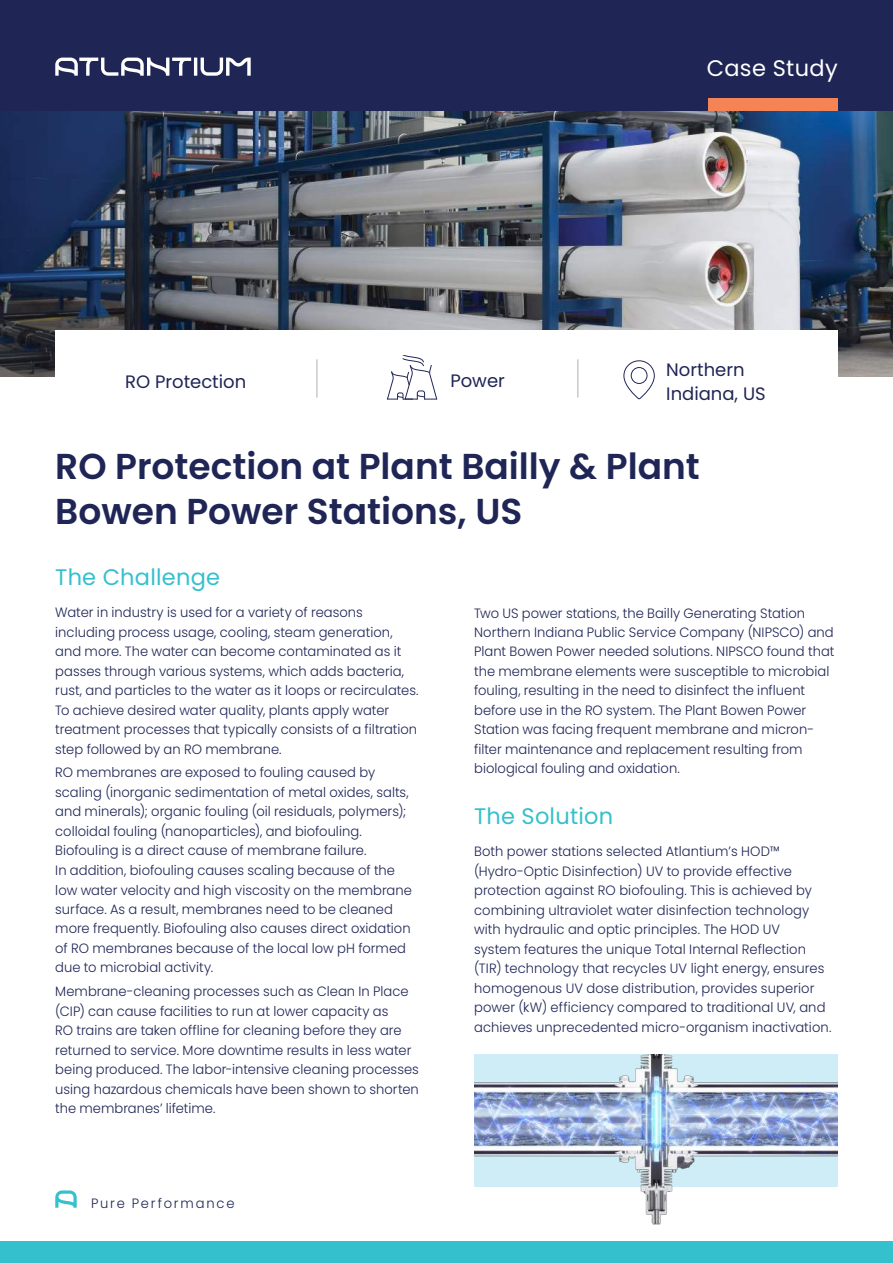
<style>
.page{position:relative;width:893px;height:1263px;background:#fff}
.page>*{position:absolute;margin:0;border:0;box-sizing:border-box;transform-origin:0 0}
.t1{font:600 36px/45px "Poppins";color:#1f2656}
.t2{font:22.5px "Poppins";letter-spacing:.01em;color:#34c0cc}
.t3{font:22.5px "Poppins";letter-spacing:.015em;color:#fff}
.t4{font:18px/24px "Poppins";color:#1f2656}
.t5{font:300 13.5px/19.5px "Poppins";letter-spacing:.005em;color:#1f2656}
.t6{font:300 13.5px "Poppins";letter-spacing:.14em;color:#1f2656}
</style>
<div class="page">
<div style="left:0;top:1242px;width:893px;height:21px;background:#34c0cc"></div>
<svg style="left:55px;top:1190px;width:22px;height:18px"></svg>
<img style="left:0;top:111px;width:893px;height:265px">
<div style="left:0;top:0;width:893px;height:111px;background:#1f2656"></div>
<div style="left:708px;top:98px;width:130px;height:13px;background:#f48356"></div>
<hr style="left:194px;top:58px;width:3px;height:18px;background:#fff">
<svg style="left:201px;top:58px;width:50px;height:18px"></svg>
<svg style="left:55px;top:58px;width:136px;height:18px"></svg>
<div style="left:55px;top:330px;width:783px;height:95px;background:#fff"></div>
<hr style="left:577px;top:359px;width:2px;height:39px;background:#c9cacc">
<hr style="left:316px;top:359px;width:2px;height:39px;background:#c9cacc">
<svg style="left:623px;top:360px;width:32px;height:39px"></svg>
<svg style="left:387px;top:355px;width:50px;height:45px"></svg>
<img style="left:474px;top:1054px;width:364px;height:171px">
<h2 class="t3" style="left:707px;top:58px;width:132px">Case Study</h2>
<h3 class="t4" style="left:125px;top:371px;width:123px">RO Protection</h3>
<h3 class="t4" style="left:666px;top:359px;width:101px">Northern<br>Indiana, US</h3>
<h3 class="t4" style="left:450px;top:370px;width:56px">Power</h3>
<h1 class="t1" style="left:55px;top:447px;width:646px">RO Protection at Plant Bailly &amp; Plant<br>Bowen Power Stations, US</h1>
<h2 class="t2" style="left:55px;top:567px;width:166px">The Challenge</h2>
<p class="t5" style="left:55px;top:603px;width:365px">Water in industry is used for a variety of reasons including process usage, cooling, steam generation, and more. The water can become contaminated as it passes through various systems, which adds bacteria, rust, and particles to the water as it loops or recirculates.<br>To achieve desired water quality, plants apply water treatment processes that typically consists of a filtration step followed by an RO membrane.</p>
<p class="t5" style="left:55px;top:763px;width:358px">RO membranes are exposed to fouling caused by scaling (inorganic sedimentation of metal oxides, salts, and minerals); organic fouling (oil residuals, polymers); colloidal fouling (nanoparticles), and biofouling.<br>Biofouling is a direct cause of membrane failure.<br>In addition, biofouling causes scaling because of the low water velocity and high viscosity on the membrane surface. As a result, membranes need to be cleaned more frequently. Biofouling also causes direct oxidation of RO membranes because of the local low pH formed due to microbial activity.</p>
<p class="t5" style="left:55px;top:982px;width:365px">Membrane-cleaning processes such as Clean In Place (CIP) can cause facilities to run at lower capacity as<br>RO trains are taken offline for cleaning before they are returned to service. More downtime results in less water being produced. The labor-intensive cleaning processes using hazardous chemicals have been shown to shorten the membranes’ lifetime.</p>
<p class="t6" style="left:91px;top:1195px;width:145px">Pure Performance</p>
<p class="t5" style="left:474px;top:603px;width:362px">Two US power stations, the Bailly Generating Station Northern Indiana Public Service Company (NIPSCO) and Plant Bowen Power needed solutions. NIPSCO found that the membrane elements were susceptible to microbial fouling, resulting in the need to disinfect the influent before use in the RO system. The Plant Bowen Power Station was facing frequent membrane and micron&shy;filter maintenance and replacement resulting from biological fouling and oxidation.</p>
<h2 class="t2" style="left:474px;top:806px;width:141px">The Solution</h2>
<p class="t5" style="left:474px;top:842px;width:359px">Both power stations selected Atlantium’s HOD™ (Hydro-Optic Disinfection) UV to provide effective protection against RO biofouling. This is achieved by combining ultraviolet water disinfection technology with hydraulic and optic principles. The HOD UV<br>system features the unique Total Internal Reflection (TIR) technology that recycles UV light energy, ensures homogenous UV dose distribution, provides superior power (kW) efficiency compared to traditional UV, and achieves unprecedented micro-organism inactivation.</p>
</div>
